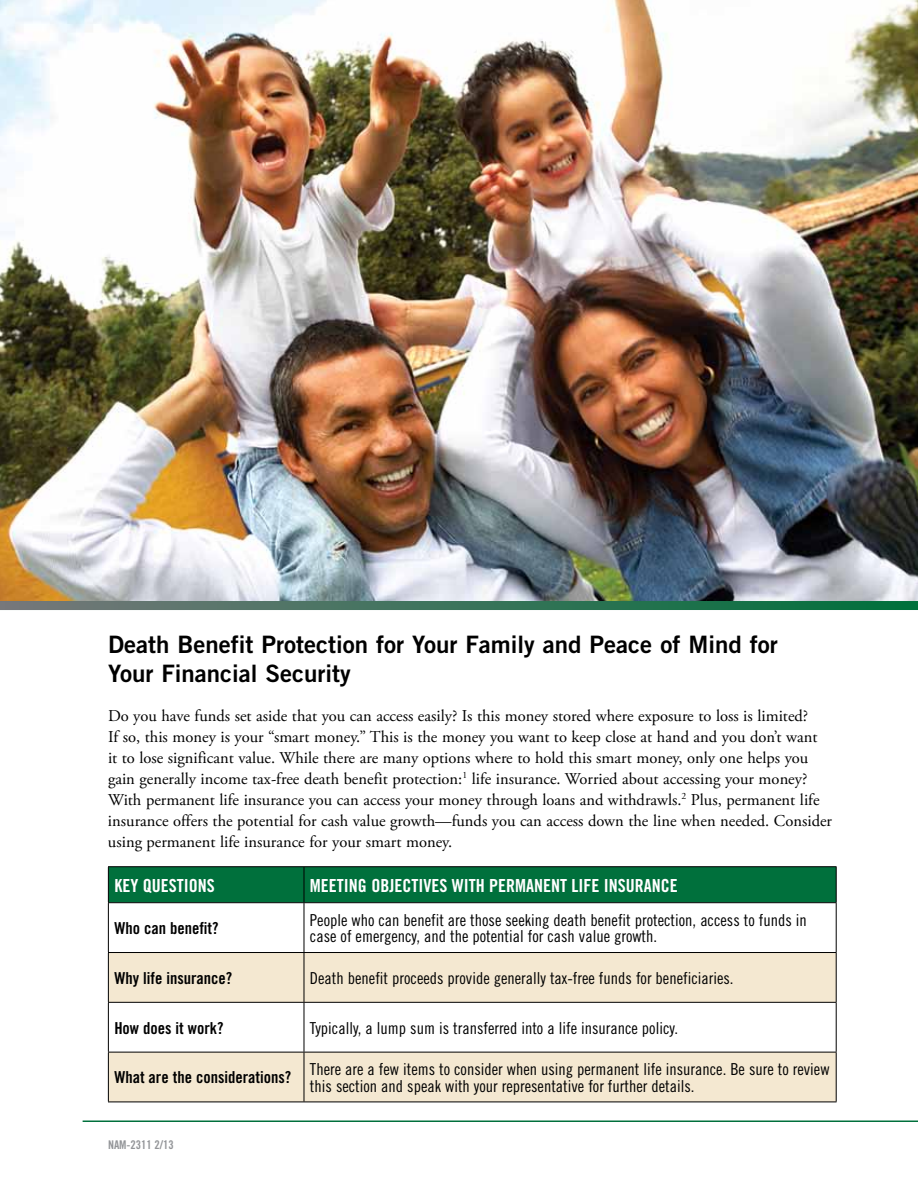
<style>
.page{position:relative;width:918px;height:1188px;background:#fff}
.page>*{position:absolute;margin:0;border:0;box-sizing:border-box;transform-origin:0 0}
.t1{font:24px/28.8px "Trade Gothic Bold Two";color:#000}
.t2{font:18px "Trade Gothic Bold Cond Twenty";color:#fff}
.t3{font:16.5px/21px "Adobe Garamond Pro";color:#000}
.t4{font:16.5px/16.5px "Trade Gothic Cond Eighteen";color:#000}
.t5{font:16.5px "Trade Gothic Bold Cond Twenty";color:#000}
.t6{font:12px "Trade Gothic Bold Cond Twenty";color:#939598}
</style>
<div class="page">
<hr style="left:83px;top:1120px;width:835px;height:2px;background:#00703c">
<div style="left:109px;top:867px;width:727px;height:35px;background:#00703c"></div>
<svg style="left:109px;top:903px;width:727px;height:49px"></svg>
<svg style="left:109px;top:953px;width:727px;height:149px;fill:#f4e8d1"></svg>
<hr style="left:108px;top:867px;width:1px;height:35px;background:#000">
<hr style="left:108px;top:866px;width:196px;height:1px;background:#000">
<hr style="left:304px;top:866px;width:533px;height:1px;background:#000">
<hr style="left:304px;top:867px;width:1px;height:35px;background:#000">
<hr style="left:836px;top:867px;width:1px;height:35px;background:#000">
<hr style="left:108px;top:903px;width:1px;height:49px;background:#000">
<hr style="left:108px;top:902px;width:196px;height:1px;background:#000">
<hr style="left:304px;top:902px;width:533px;height:1px;background:#000">
<hr style="left:304px;top:903px;width:1px;height:49px;background:#000">
<hr style="left:836px;top:903px;width:1px;height:49px;background:#000">
<hr style="left:108px;top:953px;width:1px;height:49px;background:#000">
<hr style="left:108px;top:952px;width:196px;height:1px;background:#000">
<hr style="left:304px;top:952px;width:533px;height:1px;background:#000">
<hr style="left:304px;top:953px;width:1px;height:49px;background:#000">
<hr style="left:836px;top:953px;width:1px;height:49px;background:#000">
<hr style="left:108px;top:1003px;width:1px;height:49px;background:#000">
<hr style="left:108px;top:1002px;width:196px;height:1px;background:#000">
<hr style="left:304px;top:1002px;width:533px;height:1px;background:#000">
<hr style="left:304px;top:1003px;width:1px;height:49px;background:#000">
<hr style="left:836px;top:1003px;width:1px;height:49px;background:#000">
<hr style="left:108px;top:1052px;width:1px;height:50px;background:#000">
<hr style="left:108px;top:1052px;width:196px;height:1px;background:#000">
<hr style="left:304px;top:1052px;width:533px;height:1px;background:#000">
<hr style="left:304px;top:1052px;width:1px;height:50px;background:#000">
<hr style="left:836px;top:1052px;width:1px;height:50px;background:#000">
<hr style="left:108px;top:1102px;width:196px;height:1px;background:#000">
<hr style="left:304px;top:1102px;width:533px;height:1px;background:#000">
<img style="left:0;top:0;width:918px;height:601px">
<svg style="left:0;top:601px;width:918px;height:9px;background:#3a735a"></svg>
<h1 class="t1" style="left:108px;top:630px;width:671px">Death Benefit Protection for Your Family and Peace of Mind for<br>Your Financial Security</h1>
<p class="t3" style="left:108px;top:706px;width:726px">Do you have funds set aside that you can access easily? Is this money stored where exposure to loss is limited?<br>If so, this money is your “smart money.” This is the money you want to keep close at hand and you don’t want<br>it to lose significant value. While there are many options where to hold this smart money, only one helps you gain generally income tax-free death benefit protection:<sup>1</sup> life insurance. Worried about accessing your money?<br>With permanent life insurance you can access your money through loans and withdrawls.<sup>2</sup> Plus, permanent life insurance offers the potential for cash value growth—funds you can access down the line when needed. Consider using permanent life insurance for your smart money.</p>
<p class="t2" style="left:114px;top:874px;width:102px">key questions</p>
<p class="t2" style="left:310px;top:874px;width:368px">MEETI NG OBJECTIVES WITH PERMANENT LIFE INSURANCE</p>
<p class="t5" style="left:114px;top:918px;width:106px">Who can benefit?</p>
<p class="t4" style="left:310px;top:912px;width:498px">People who can benefit are those seeking death benefit protection, access to funds in case of emergency, and the potential for cash value growth.</p>
<p class="t5" style="left:114px;top:968px;width:119px">Why life insurance?</p>
<p class="t4" style="left:310px;top:970px;width:425px">Death benefit proceeds provide generally tax-free funds for beneficiaries.</p>
<p class="t5" style="left:114px;top:1018px;width:111px">How does it work?</p>
<p class="t4" style="left:310px;top:1019px;width:370px">Typically, a lump sum is transferred into a life insurance policy.</p>
<p class="t5" style="left:114px;top:1067px;width:178px">What are the considerations?</p>
<p class="t4" style="left:310px;top:1061px;width:521px">There are a few items to consider when using permanent life insurance. Be sure to review this section and speak with your representative for further details.</p>
<p class="t6" style="left:108px;top:1138px;width:67px">NAM-2311 2/13</p>
</div>
